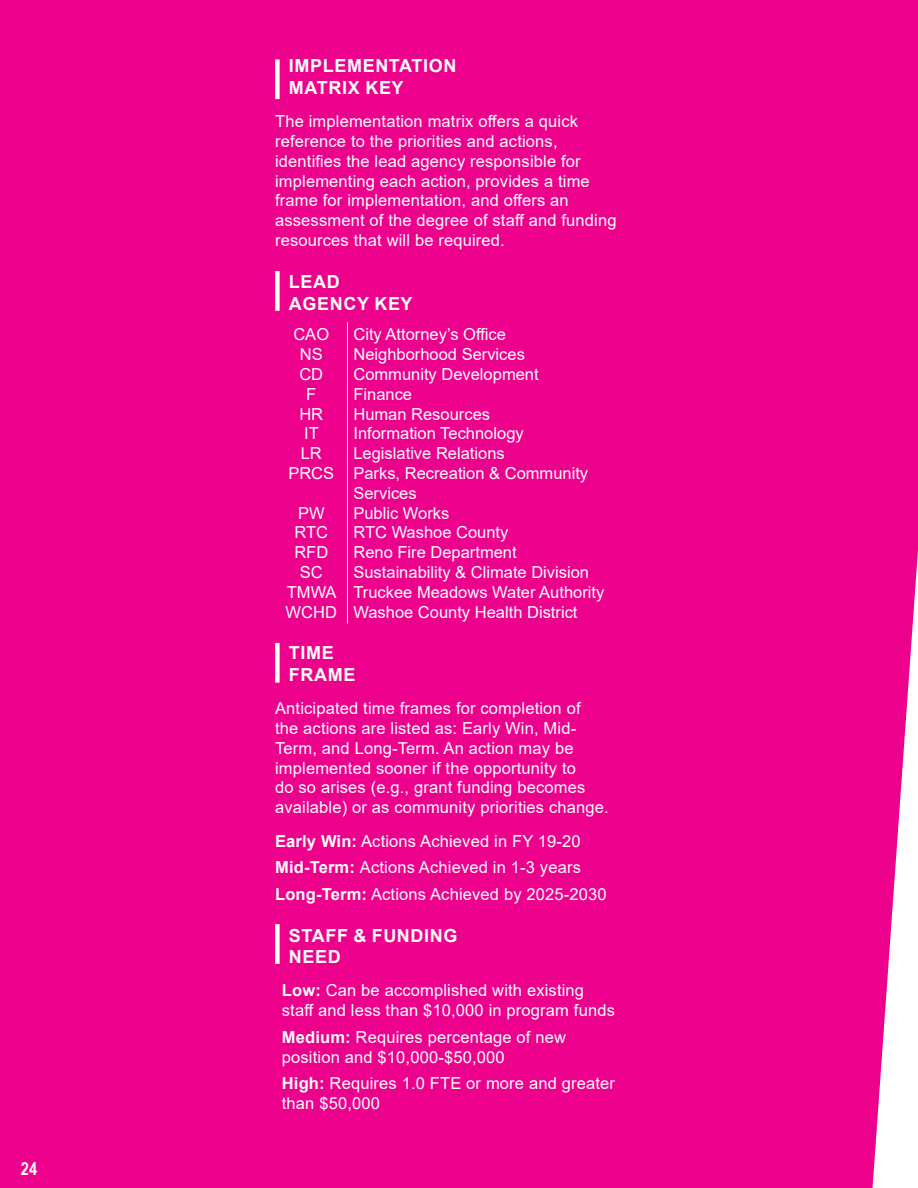
<style>
.page{position:relative;width:918px;height:1188px;background:#ec008c}
.page>*{position:absolute;margin:0;border:0;box-sizing:border-box;transform-origin:0 0}
.t1{font:700 18px/21.6px "Arial";letter-spacing:.035em;color:#fff}
.t2{font:700 18px "Arial Narrow";color:#fff}
.t3{font:16.5px/19.8px "Arial";letter-spacing:.01em;color:#fff}
.s1{font-weight:700}
</style>
<div class="page">
<hr style="left:347px;top:322px;width:1px;height:302px;background:#fff">
<div style="left:275px;top:59px;width:5px;height:40px;background:#fff"></div>
<div style="left:275px;top:271px;width:5px;height:40px;background:#fff"></div>
<div style="left:275px;top:643px;width:5px;height:40px;background:#fff"></div>
<div style="left:275px;top:924px;width:5px;height:40px;background:#fff"></div>
<div style="left:12px;top:1148px;width:34px;height:40px;background:#ec008c"></div>
<p class="t2" style="left:21px;top:1155px;width:18px">24</p>
<p class="t1" style="left:289px;top:55px;width:169px">IMPLEMENTATION<br>MATRIX KEY</p>
<p class="t3" style="left:275px;top:111px;width:343px">The implementation matrix offers a quick reference to the priorities and actions, identifies the lead agency responsible for implementing each action, provides a time frame for implementation, and offers an assessment of the degree of staff and funding resources that will be required.</p>
<p class="t1" style="left:289px;top:271px;width:125px">LEAD<br>AGENCY KEY</p>
<p class="t3" style="left:288px;top:325px;width:47px;text-align:center">CAO<br>NS<br>CD<br>F<br>HR<br>IT<br>LR<br>PRCS</p>
<p class="t3" style="left:286px;top:503px;width:53px;text-align:center">PW<br>RTC<br>RFD<br>SC<br>TMWA<br>WCHD</p>
<p class="t3" style="left:353px;top:325px;width:252px">City Attorney’s Office<br>Neighborhood Services<br>Community Development<br>Finance<br>Human Resources<br>Information Technology<br>Legislative Relations<br>Parks, Recreation &amp; Community<br>Services<br>Public Works<br>RTC Washoe County<br>Reno Fire Department<br>Sustainability &amp; Climate Division<br>Truckee Meadows Water Authority<br>Washoe County Health District</p>
<p class="t1" style="left:289px;top:642px;width:68px">TIME<br>FRAME</p>
<p class="t3" style="left:275px;top:698px;width:335px">Anticipated time frames for completion of<br>the actions are listed as: Early Win, Mid-Term, and Long-Term. An action may be implemented sooner if the opportunity to<br>do so arises (e.g., grant funding becomes available) or as community priorities change.</p>
<p class="t3" style="left:275px;top:827px;width:333px;line-height:26.5px"><span class="s1">Early Win:</span> Actions Achieved in FY 19-20<br><span class="s1">Mid-Term:</span> Actions Achieved in 1-3 years<br><span class="s1">Long-Term:</span> Actions Achieved by 2025-2030</p>
<p class="t1" style="left:289px;top:925px;width:170px">STAFF &amp; FUNDING<br>NEED</p>
<p class="t3" style="left:282px;top:981px;width:335px"><span class="s1">Low:</span> Can be accomplished with existing staff and less than $10,000 in program funds</p>
<p class="t3" style="left:282px;top:1027px;width:286px"><span class="s1">Medium:</span> Requires percentage of new position and $10,000-$50,000</p>
<p class="t3" style="left:282px;top:1073px;width:335px"><span class="s1">High:</span> Requires 1.0 FTE or more and greater than $50,000</p>
</div>
